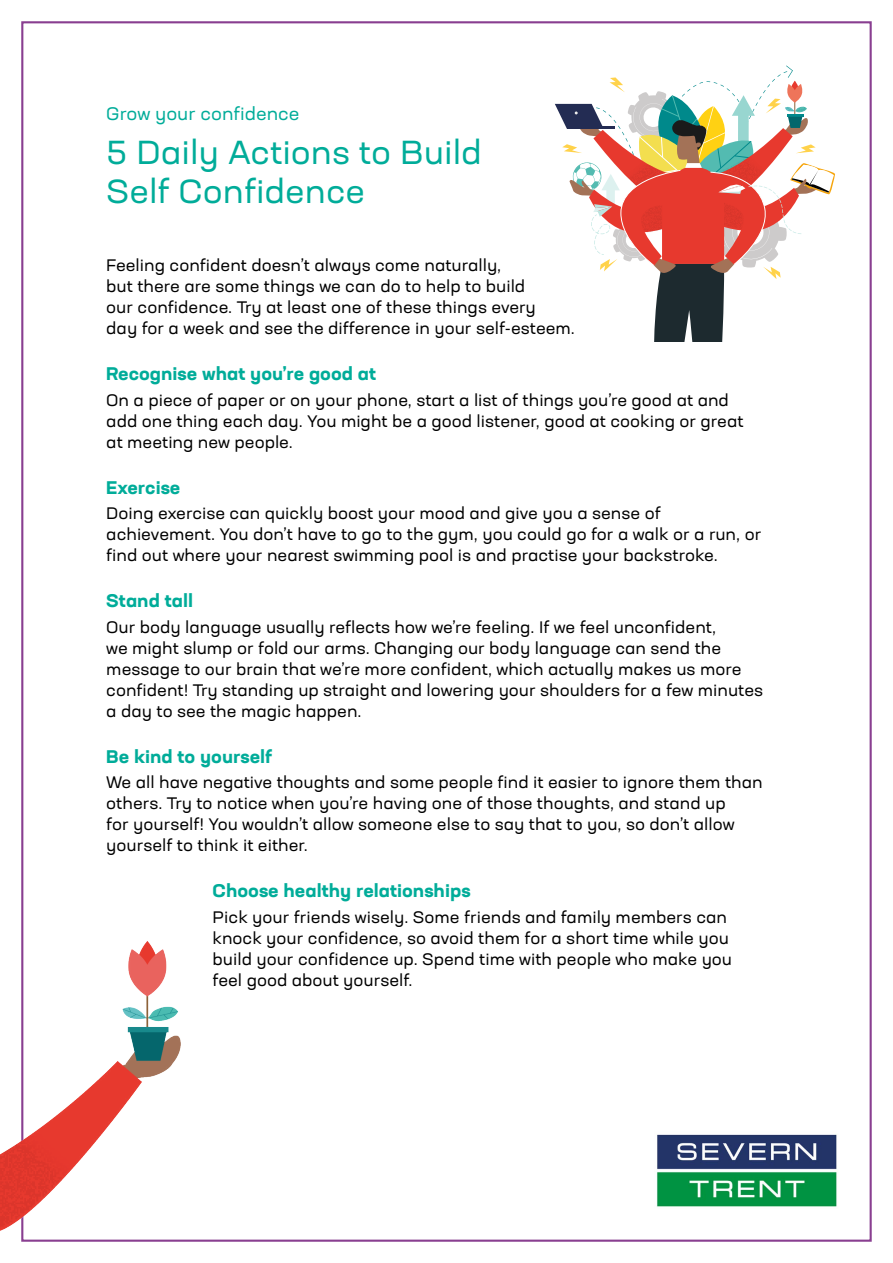
<style>
.page{position:relative;width:893px;height:1263px;background:#fff}
.page>*{position:absolute;margin:0;border:0;box-sizing:border-box;transform-origin:0 0}
.t1{font:expanded 33px/39.6px "Neusa Next Std";color:#00ac99}
.t2{font:700 expanded 18px "Neusa Next Std";color:#00ac99}
.t3{font:expanded 18px "Neusa Next Std";color:#00ac99}
.t4{font:expanded 16.5px/21px "Neusa Next Std";color:#000}
</style>
<div class="page">
<div style="left:21px;top:21px;width:851px;height:1221px;background:#fff;border:2px solid #83348b"></div>
<img style="left:656px;top:1134px;width:181px;height:73px">
<svg style="left:555px;top:65px;width:280px;height:276px"></svg>
<img style="left:0;top:931px;width:193px;height:311px">
<p class="t3" style="left:106px;top:102px;width:195px">Grow your confidence</p>
<p class="t1" style="left:106px;top:132px;width:377px">5 Daily Actions to Build<br>Self Confidence</p>
<p class="t4" style="left:106px;top:254px;width:470px">Feeling confident doesn’t always come naturally,<br>but there are some things we can do to help to build<br>our confidence. Try at least one of these things every<br>day for a week and see the difference in your self-esteem.</p>
<p class="t2" style="left:106px;top:362px;width:271px">Recognise what you’re good at</p>
<p class="t4" style="left:106px;top:389px;width:639px">On a piece of paper or on your phone, start a list of things you’re good at and add one thing each day. You might be a good listener, good at cooking or great at meeting new people.</p>
<p class="t2" style="left:106px;top:476px;width:76px">Exercise</p>
<p class="t4" style="left:106px;top:502px;width:656px">Doing exercise can quickly boost your mood and give you a sense of achievement. You don’t have to go to the gym, you could go for a walk or a run, or find out where your nearest swimming pool is and practise your backstroke.</p>
<p class="t2" style="left:106px;top:589px;width:88px">Stand tall</p>
<p class="t4" style="left:106px;top:616px;width:658px">Our body language usually reflects how we’re feeling. If we feel unconfident,<br>we might slump or fold our arms. Changing our body language can send the message to our brain that we’re more confident, which actually makes us more confident! Try standing up straight and lowering your shoulders for a few minutes a day to see the magic happen.</p>
<p class="t2" style="left:106px;top:745px;width:167px">Be kind to yourself</p>
<p class="t4" style="left:106px;top:771px;width:658px">We all have negative thoughts and some people find it easier to ignore them than others. Try to notice when you’re having one of those thoughts, and stand up<br>for yourself! You wouldn’t allow someone else to say that to you, so don’t allow yourself to think it either.</p>
<p class="t2" style="left:213px;top:879px;width:259px">Choose healthy relationships</p>
<p class="t4" style="left:213px;top:906px;width:521px">Pick your friends wisely. Some friends and family members can knock your confidence, so avoid them for a short time while you build your confidence up. Spend time with people who make you feel good about yourself.</p>
</div>
